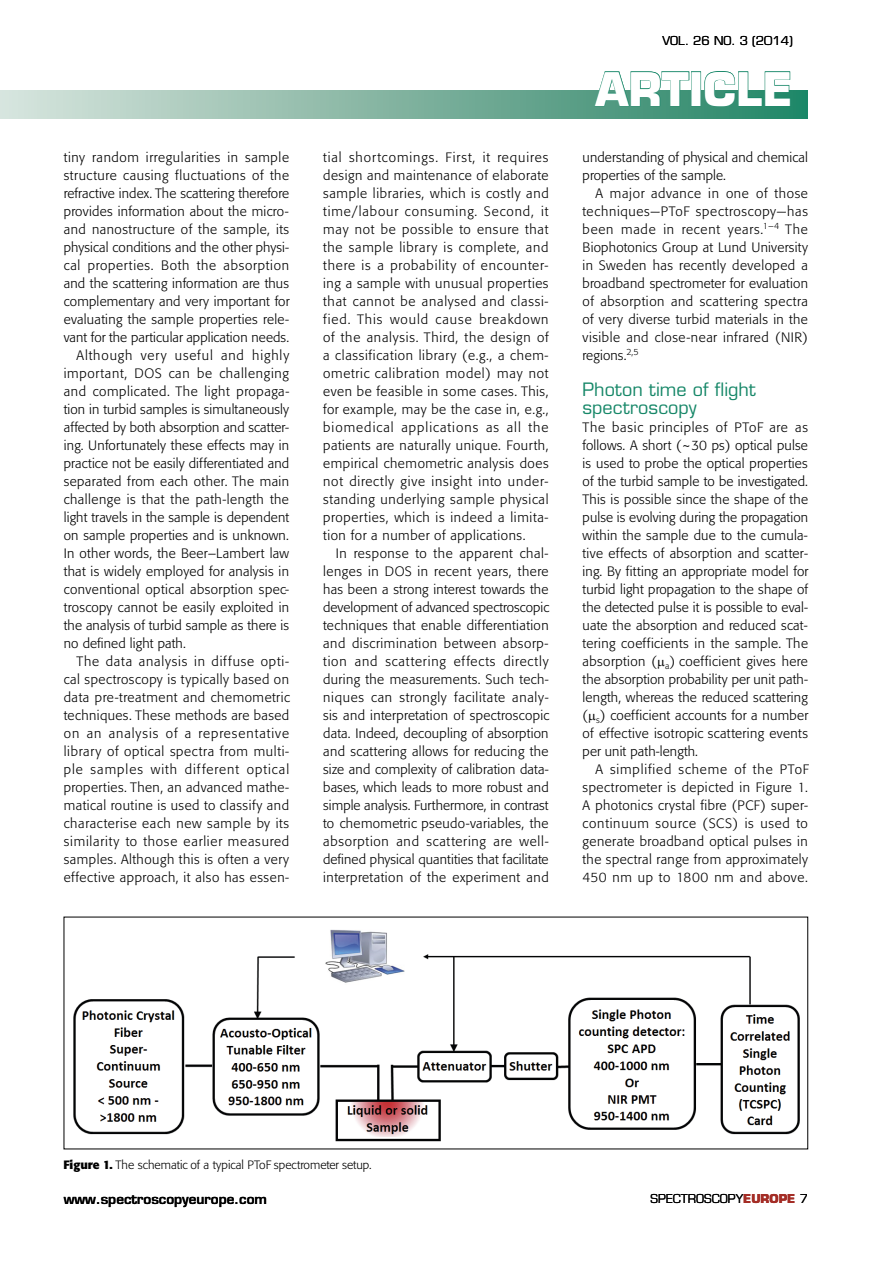
<style>
.page{position:relative;width:893px;height:1263px;background:#fff}
.page>*{position:absolute;margin:0;border:0;box-sizing:border-box;transform-origin:0 0}
.t1{font:700 45px "Eurostile";color:#fff}
.t2{font:18px/18px "Eurostile";color:#168768}
.t3{font:300 13.5px/18px "Formata BQ";letter-spacing:.03em;color:#000;text-align:justify}
.t4{font:300 13.5px/18px "Formata BQ";letter-spacing:.01em;color:#000}
.t5{font:300 13.5px "Formata BQ";letter-spacing:.055em;color:#000}
.t6{font:300 13.5px "Formata BQ";letter-spacing:.05em;color:#000}
.t7{font:300 13.5px "Formata BQ";letter-spacing:.075em;color:#000}
.t8{font:300 13.5px "Formata BQ";letter-spacing:.06em;color:#000}
.t9{font:300 13.5px "Formata BQ";letter-spacing:.07em;color:#000}
.t10{font:300 13.5px "Formata BQ";letter-spacing:.065em;color:#000}
.t11{font:600 13.5px "Eurostile";color:#000}
.t12{font:300 12px "Formata BQ";color:#000}
.t13{font:12px "Eurostile";color:#000}
.s1{font-weight:700}
.s2{font-weight:700;color:#a42d26}
</style>
<div class="page">
<div style="left:0;top:90px;width:807px;height:29px;background:linear-gradient(to right,#dae3dc,#248364)"></div>
<svg style="left:594px;top:71px;width:95px;height:35px"></svg>
<div style="left:691px;top:72px;width:10px;height:34px;border:1px solid #168768"></div>
<svg style="left:704px;top:71px;width:87px;height:36px"></svg>
<img style="left:73px;top:929px;width:727px;height:213px">
<p class="t3" style="left:64px;top:148px;width:227px">tiny random irregularities in sample</p>
<p class="t3" style="left:64px;top:166px;width:227px">structure causing fluctuations of the</p>
<p class="t4" style="left:64px;top:184px;width:227px">refractive index. The scattering therefore</p>
<p class="t3" style="left:64px;top:202px;width:226px">provides information about the micro-</p>
<p class="t3" style="left:64px;top:220px;width:227px">and nanostructure of the sample, its</p>
<p class="t4" style="left:64px;top:238px;width:227px">physical conditions and the other physi-</p>
<p class="t5" style="left:64px;top:257px;width:227px">cal properties. Both the absorption</p>
<p class="t3" style="left:64px;top:274px;width:227px">and the scattering information are thus</p>
<p class="t3" style="left:64px;top:292px;width:227px">complementary and very important for</p>
<p class="t3" style="left:64px;top:310px;width:227px">evaluating the sample properties rele-</p>
<p class="t4" style="left:64px;top:328px;width:227px">vant for the particular application needs.</p>
<p class="t10" style="left:77px;top:347px;width:214px">Although very useful and highly</p>
<p class="t6" style="left:64px;top:365px;width:227px">important, DOS can be challenging</p>
<p class="t3" style="left:64px;top:382px;width:227px">and complicated. The light propaga-</p>
<p class="t4" style="left:64px;top:400px;width:227px">tion in turbid samples is simultaneously</p>
<p class="t4" style="left:64px;top:418px;width:227px">affected by both absorption and scatter-</p>
<p class="t3" style="left:64px;top:436px;width:227px">ing. Unfortunately these effects may in</p>
<p class="t4" style="left:64px;top:454px;width:227px">practice not be easily differentiated and</p>
<p class="t3" style="left:64px;top:472px;width:227px">separated from each other. The main</p>
<p class="t3" style="left:64px;top:490px;width:227px">challenge is that the path-length the</p>
<p class="t4" style="left:64px;top:508px;width:227px">light travels in the sample is dependent</p>
<p class="t3" style="left:64px;top:526px;width:227px">on sample properties and is unknown.</p>
<p class="t3" style="left:64px;top:544px;width:227px">In other words, the Beer–Lambert law</p>
<p class="t3" style="left:64px;top:562px;width:227px">that is widely employed for analysis in</p>
<p class="t3" style="left:64px;top:580px;width:227px">conventional optical absorption spec-</p>
<p class="t3" style="left:64px;top:598px;width:227px">troscopy cannot be easily exploited in</p>
<p class="t4" style="left:64px;top:616px;width:227px">the analysis of turbid sample as there is</p>
<p class="t4" style="left:64px;top:634px;width:124px">no defined light path.</p>
<p class="t8" style="left:77px;top:653px;width:214px">The data analysis in diffuse opti-</p>
<p class="t3" style="left:64px;top:670px;width:227px">cal spectroscopy is typically based on</p>
<p class="t3" style="left:64px;top:688px;width:228px">data pre-treatment and chemometric</p>
<p class="t3" style="left:64px;top:706px;width:227px">techniques. These methods are based</p>
<p class="t9" style="left:64px;top:725px;width:227px">on an analysis of a representative</p>
<p class="t6" style="left:64px;top:743px;width:227px">library of optical spectra from multi-</p>
<p class="t7" style="left:64px;top:761px;width:227px">ple samples with different optical</p>
<p class="t3" style="left:64px;top:778px;width:227px">properties. Then, an advanced mathe-</p>
<p class="t3" style="left:64px;top:796px;width:227px">matical routine is used to classify and</p>
<p class="t3" style="left:64px;top:814px;width:227px">characterise each new sample by its</p>
<p class="t5" style="left:64px;top:833px;width:227px">similarity to those earlier measured</p>
<p class="t3" style="left:64px;top:850px;width:227px">samples. Although this is often a very</p>
<p class="t3" style="left:64px;top:868px;width:227px">effective approach, it also has essen-</p>
<p class="t3" style="left:323px;top:148px;width:227px">tial shortcomings. First, it requires design and maintenance of elaborate sample libraries, which is costly and time/labour consuming. Second, it may not be possible to ensure that the sample library is complete, and there is a probability of encounter&shy;ing a sample with unusual properties that cannot be analysed and classi&shy;fied. This would cause breakdown of the analysis. Third, the design of a classification library (e.g., a chem&shy;ometric calibration model) may not even be feasible in some cases. This, for example, may be the case in, e.g., biomedical applications as all the patients are naturally unique. Fourth, empirical chemometric analysis does not directly give insight into under&shy;standing underlying sample physical properties, which is indeed a limita&shy;tion for a number of applications.</p>
<p class="t3" style="left:323px;top:544px;width:228px;text-indent:13px">In response to the apparent chal&shy;lenges in DOS in recent years, there has been a strong interest towards the development of advanced spectroscopic techniques that enable differentiation and discrimination between absorp&shy;tion and scattering effects directly during the measurements. Such tech&shy;niques can strongly facilitate analy&shy;sis and interpretation of spectroscopic data. Indeed, decoupling of absorption and scattering allows for reducing the size and complexity of calibration data&shy;bases, which leads to more robust and simple analysis. Furthermore, in contrast to chemometric pseudo-variables, the absorption and scattering are well&shy;defined physical quantities that facilitate interpretation of the experiment and</p>
<p class="t13" style="left:662px;top:33px;width:132px">VOL. 26 NO. 3 (2014)</p>
<h1 class="t1" style="left:596px;top:61px;width:199px">ARTICLE</h1>
<p class="t4" style="left:583px;top:148px;width:227px">understanding of physical and chemical properties of the sample.</p>
<p class="t3" style="left:583px;top:184px;width:227px;text-indent:13px">A major advance in one of those techniques—PToF spectroscopy—has been made in recent years.<sup>1–4</sup> The Biophotonics Group at Lund University in Sweden has recently developed a broadband spectrometer for evaluation of absorption and scattering spectra of very diverse turbid materials in the visible and close-near infrared (NIR) regions.<sup>2,5</sup></p>
<h2 class="t2" style="left:583px;top:381px;width:175px">Photon time of flight spectroscopy</h2>
<p class="t3" style="left:583px;top:418px;width:227px">The basic principles of PToF are as follows. A short (~30 ps) optical pulse is used to probe the optical properties of the turbid sample to be investigated.<br>This is possible since the shape of the pulse is evolving during the propagation within the sample due to the cumula&shy;tive effects of absorption and scatter&shy;ing. By fitting an appropriate model for turbid light propagation to the shape of the detected pulse it is possible to eval&shy;uate the absorption and reduced scat&shy;tering coefficients in the sample. The absorption ( <sub>a</sub>) coefficient gives here the absorption probability per unit path&shy;length, whereas the reduced scattering ( <sub>s</sub>) coefficient accounts for a number of effective isotropic scattering events per unit path-length.</p>
<p class="t3" style="left:583px;top:760px;width:228px;text-indent:13px">A simplified scheme of the PToF spectrometer is depicted in Figure 1.<br>A photonics crystal fibre (PCF) super&shy;continuum source (SCS) is used to generate broadband optical pulses in the spectral range from approximately 450 nm up to 1800 nm and above.</p>
<p class="t12" style="left:63px;top:1158px;width:310px"><span class="s1">Figure 1.</span> The schematic of a typical PToF spectrometer setup.</p>
<p class="t11" style="left:64px;top:1190px;width:205px">www.spectroscopyeurope.com</p>
<p class="t13" style="left:651px;top:1191px;width:159px">SPECTROSCOPY<span class="s2">EUROPE</span> 7</p>
</div>
